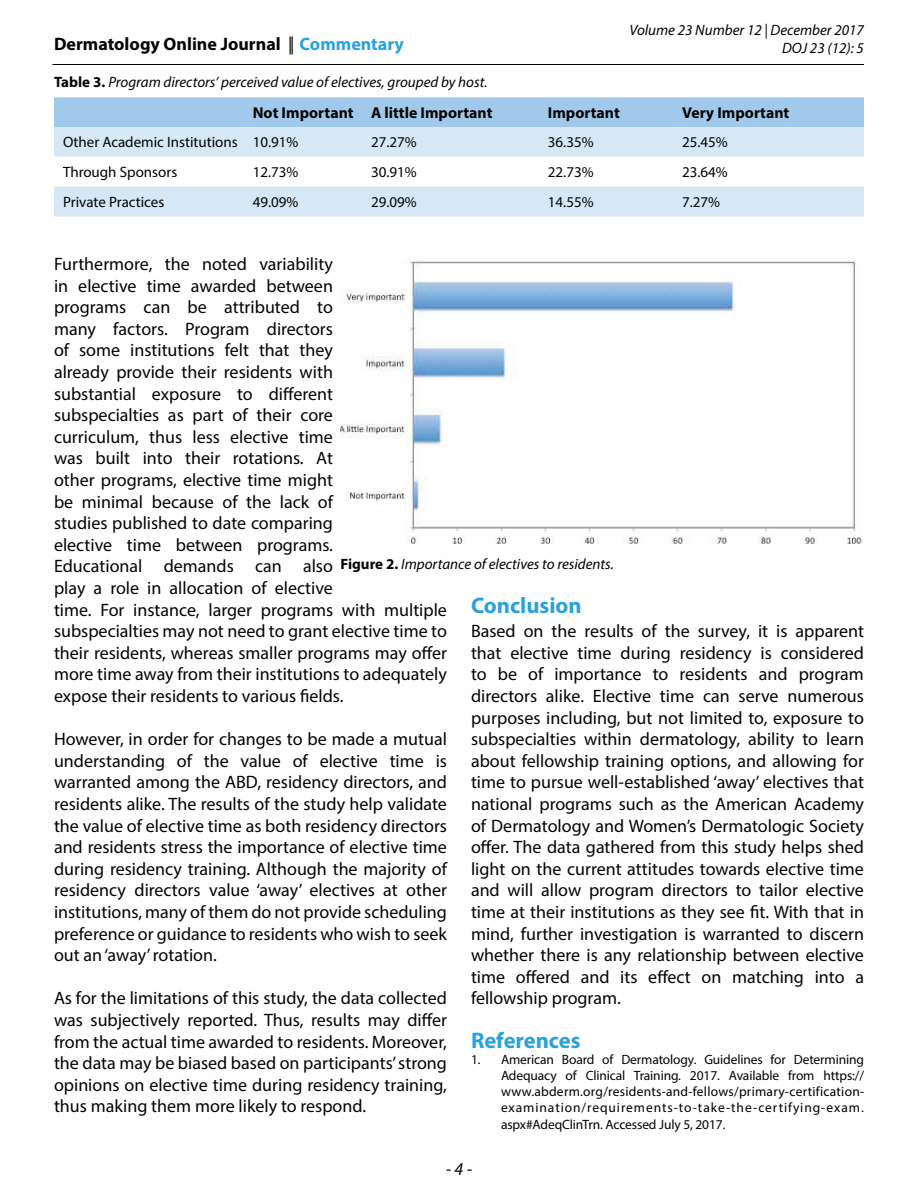
<style>
.page{position:relative;width:918px;height:1188px;background:#fff}
.page>*{position:absolute;margin:0;border:0;box-sizing:border-box;transform-origin:0 0}
.Sub_title_Color{font:700 22.5px "Myriad Pro";color:#2aa2db}
.Sub_title{font:700 22.5px "Myriad Pro";color:#2aa2db}
.Body_text{font:18px/21.6px "Myriad Pro";color:#040503;text-align:justify}
.t1{font:700 18px "Myriad Pro";color:#040503}
.t2{font:italic 18px "Myriad Pro";color:#040503}
.Table_strong{font:700 15.75px "Myriad Pro";color:#040503}
.Table_caption{font:italic 15px/18px "Myriad Pro";color:#040503;text-align:right}
.Table_content{font:15px "Myriad Pro";color:#040503}
.Table_content_left{font:15px "Myriad Pro";color:#040503}
.Figure_caption{font:italic 15px "Myriad Pro";color:#040503}
.t3{font:13.5px/16.2px "Myriad Pro";letter-spacing:-.01em;color:#000;text-align:justify}
.s1{font-weight:400}
.s2{color:#2aa2db}
.s3{font-weight:700;font-style:normal}
.s4{color:#040503}
</style>
<div class="page">
<hr style="left:52px;top:64px;width:812px;height:1px;background:#040503">
<div style="left:54px;top:97px;width:810px;height:30px;background:#a0c9eb"></div>
<svg style="left:54px;top:127px;width:810px;height:90px;fill:#d6e8f6"></svg>
<img style="left:340px;top:259px;width:522px;height:285px">
<p class="t1" style="left:54px;top:32px;width:351px">Dermatology Online Journal <span class="s1">||</span> <span class="s2">Commentary</span></p>
<p class="Table_caption" style="left:629px;top:20px;width:236px">Volume 23 Number 12 | December 2017<br>DOJ 23 (12): 5</p>
<p class="Table_caption" style="left:54px;top:73px;width:435px"><span class="s3">Table 3.</span> Program directors’ perceived value of electives, grouped by host.</p>
<p class="Table_strong" style="left:253px;top:103px;width:102px">Not Important</p>
<p class="Table_strong" style="left:371px;top:103px;width:123px">A little Important</p>
<p class="Table_strong" style="left:548px;top:103px;width:73px">Important</p>
<p class="Table_strong" style="left:682px;top:103px;width:109px">Very Important</p>
<p class="Table_content_left" style="left:63px;top:133px;width:176px">Other Academic Institutions</p>
<p class="Table_content" style="left:253px;top:133px;width:47px">10.91%</p>
<p class="Table_content" style="left:371px;top:133px;width:47px">27.27%</p>
<p class="Table_content" style="left:548px;top:133px;width:47px">36.35%</p>
<p class="Table_content" style="left:682px;top:133px;width:47px">25.45%</p>
<p class="Table_content_left" style="left:63px;top:163px;width:116px">Through Sponsors</p>
<p class="Table_content" style="left:253px;top:163px;width:47px">12.73%</p>
<p class="Table_content" style="left:371px;top:163px;width:47px">30.91%</p>
<p class="Table_content" style="left:548px;top:163px;width:47px">22.73%</p>
<p class="Table_content" style="left:682px;top:163px;width:47px">23.64%</p>
<p class="Table_content_left" style="left:63px;top:193px;width:103px">Private Practices</p>
<p class="Table_content" style="left:253px;top:193px;width:47px">49.09%</p>
<p class="Table_content" style="left:371px;top:193px;width:47px">29.09%</p>
<p class="Table_content" style="left:548px;top:193px;width:47px">14.55%</p>
<p class="Table_content" style="left:682px;top:193px;width:40px">7.27%</p>
<p class="Body_text" style="left:54px;top:253px;width:395px;text-align:left">Furthermore, the noted variability<br>in elective time awarded between<br>programs can be attributed to<br>many factors. Program directors<br>of some institutions felt that they<br>already provide their residents with<br>substantial exposure to different<br>subspecialties as part of their core<br>curriculum, thus less elective time<br>was built into their rotations. At<br>other programs, elective time might<br>be minimal because of the lack of<br>studies published to date comparing<br>elective time between programs.<br>Educational demands can also<br>play a role in allocation of elective<br>time. For instance, larger programs with multiple subspecialties may not need to grant elective time to their residents, whereas smaller programs may offer more time away from their institutions to adequately expose their residents to various fields.</p>
<p class="Body_text" style="left:54px;top:728px;width:395px">However, in order for changes to be made a mutual understanding of the value of elective time is warranted among the ABD, residency directors, and residents alike. The results of the study help validate the value of elective time as both residency directors and residents stress the importance of elective time during residency training. Although the majority of residency directors value ‘away’ electives at other institutions, many of them do not provide scheduling preference or guidance to residents who wish to seek out an ‘away’ rotation.</p>
<p class="Body_text" style="left:54px;top:987px;width:395px">As for the limitations of this study, the data collected was subjectively reported. Thus, results may differ from the actual time awarded to residents. Moreover, the data may be biased based on participants’ strong opinions on elective time during residency training, thus making them more likely to respond.</p>
<p class="Figure_caption" style="left:340px;top:554px;width:275px"><span class="s3">Figure 2.</span> Importance of electives to residents.</p>
<p class="Sub_title_Color" style="left:471px;top:590px;width:112px">Conclusion</p>
<p class="Body_text" style="left:471px;top:620px;width:395px">Based on the results of the survey, it is apparent that elective time during residency is considered to be of importance to residents and program directors alike. Elective time can serve numerous purposes including, but not limited to, exposure to subspecialties within dermatology, ability to learn about fellowship training options, and allowing for time to pursue well-established ‘away’ electives that national programs such as the American Academy of Dermatology and Women’s Dermatologic Society offer. The data gathered from this study helps shed light on the current attitudes towards elective time and will allow program directors to tailor elective time at their institutions as they see fit. With that in mind, further investigation is warranted to discern whether there is any relationship between elective time offered and its effect on matching into a fellowship program.</p>
<p class="Sub_title" style="left:471px;top:1025px;width:111px">References</p>
<p class="t3" style="left:501px;top:1051px;width:365px;text-indent:-30px"><span class="s4">1. American Board of Dermatology. Guidelines for Determining Adequacy of Clinical Training. 2017. Available from</span> https:// www.abderm.org/residents-and-fellows/primary-certification&shy;examination/requirements-to-take-the-certifying-exam. aspx#AdeqClinTrn. <span class="s4">Accessed July 5, 2017.</span></p>
<p class="t2" style="left:446px;top:1157px;width:28px">- 4 -</p>
</div>
